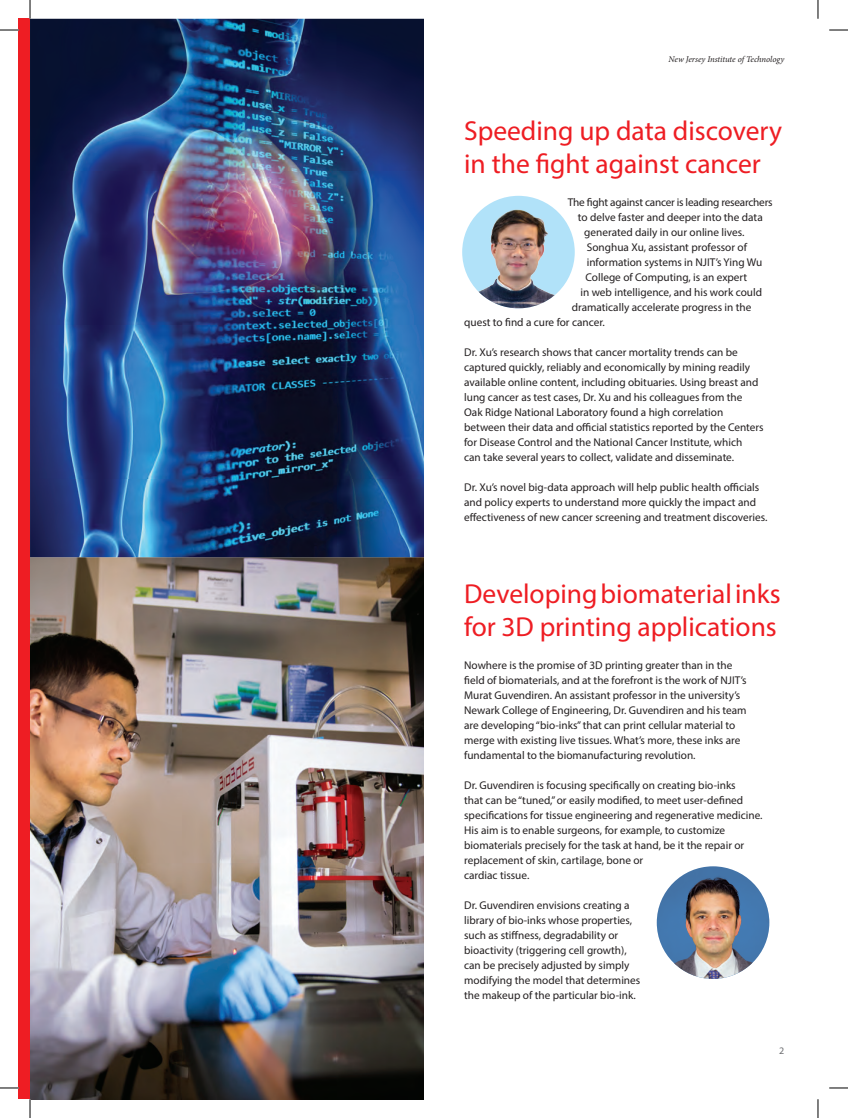
<style>
.page{position:relative;width:848px;height:1118px;background:#fff}
.page>*{position:absolute;margin:0;border:0;box-sizing:border-box;transform-origin:0 0}
.t1{font:27.5px/33px "Myriad Pro";color:#ee1d23}
.t2{font:11.25px/15px "Myriad Pro";color:#231f20}
.t3{font:11.25px "Myriad Pro";letter-spacing:-.02em;color:#231f20}
.t4{font:10px "Myriad Pro";color:#6c6d70}
.t5{font:italic 8.75px "Minion Pro";letter-spacing:-.01em;color:#231f20}
</style>
<div class="page">
<div style="left:19px;top:19px;width:11px;height:1080px;background:#ee1d23"></div>
<img style="left:30px;top:557px;width:394px;height:542px">
<img style="left:30px;top:19px;width:394px;height:538px">
<img style="left:656px;top:866px;width:113px;height:112px;border-radius:56px">
<div style="left:462px;top:196px;width:112px;height:112px;background:#b1e2f9;border-radius:50%"></div>
<img style="left:462px;top:205px;width:106px;height:103px">
<svg style="left:0;top:29px;width:19px;height:2px"></svg>
<svg style="left:829px;top:29px;width:19px;height:2px"></svg>
<svg style="left:0;top:1087px;width:19px;height:1px"></svg>
<svg style="left:829px;top:1087px;width:19px;height:1px"></svg>
<svg style="left:29px;top:0;width:2px;height:19px"></svg>
<svg style="left:29px;top:1099px;width:2px;height:19px"></svg>
<svg style="left:817px;top:0;width:1px;height:19px"></svg>
<svg style="left:817px;top:1099px;width:1px;height:19px"></svg>
<p class="t5" style="left:668px;top:53px;width:117px">New Jersey Institute of Technology</p>
<h1 class="t1" style="left:464px;top:114px;width:319px">Speeding up data discovery in the fight against cancer</h1>
<p class="t3" style="left:568px;top:195px;width:206px">The fight against cancer is leading researchers</p>
<p class="t2" style="left:578px;top:210px;width:186px">to delve faster and deeper into the data</p>
<p class="t2" style="left:584px;top:225px;width:162px">generated daily in our online lives.</p>
<p class="t2" style="left:586px;top:240px;width:162px">Songhua Xu, assistant professor of</p>
<p class="t2" style="left:586px;top:255px;width:177px">information systems in NJIT’s Ying Wu</p>
<p class="t2" style="left:585px;top:270px;width:163px">College of Computing, is an expert</p>
<p class="t2" style="left:580px;top:285px;width:183px">in web intelligence, and his work could</p>
<p class="t2" style="left:571px;top:300px;width:181px">dramatically accelerate progress in the</p>
<p class="t2" style="left:464px;top:315px;width:142px">quest to find a cure for cancer.</p>
<p class="t2" style="left:464px;top:345px;width:301px">Dr. Xu’s research shows that cancer mortality trends can be captured quickly, reliably and economically by mining readily available online content, including obituaries. Using breast and lung cancer as test cases, Dr. Xu and his colleagues from the<br>Oak Ridge National Laboratory found a high correlation between their data and official statistics reported by the Centers for Disease Control and the National Cancer Institute, which<br>can take several years to collect, validate and disseminate.</p>
<p class="t2" style="left:464px;top:479px;width:305px">Dr. Xu’s novel big-data approach will help public health officials and policy experts to understand more quickly the impact and effectiveness of new cancer screening and treatment discoveries.</p>
<h1 class="t1" style="left:464px;top:576px;width:318px">Developing biomaterial inks for 3D printing applications</h1>
<p class="t2" style="left:464px;top:657px;width:284px">Nowhere is the promise of 3D printing greater than in the field of biomaterials, and at the forefront is the work of NJIT’s Murat Guvendiren. An assistant professor in the university’s Newark College of Engineering, Dr. Guvendiren and his team are developing “bio-inks” that can print cellular material to merge with existing live tissues. What’s more, these inks are fundamental to the biomanufacturing revolution.</p>
<p class="t2" style="left:464px;top:777px;width:300px">Dr. Guvendiren is focusing specifically on creating bio-inks<br>that can be “tuned,” or easily modified, to meet user-defined specifications for tissue engineering and regenerative medicine.<br>His aim is to enable surgeons, for example, to customize biomaterials precisely for the task at hand, be it the repair or replacement of skin, cartilage, bone or<br>cardiac tissue.</p>
<p class="t2" style="left:464px;top:897px;width:178px">Dr. Guvendiren envisions creating a library of bio-inks whose properties, such as stiffness, degradability or bioactivity (triggering cell growth), can be precisely adjusted by simply modifying the model that determines the makeup of the particular bio-ink.</p>
<p class="t4" style="left:779px;top:1044px;width:7px">2</p>
</div>
